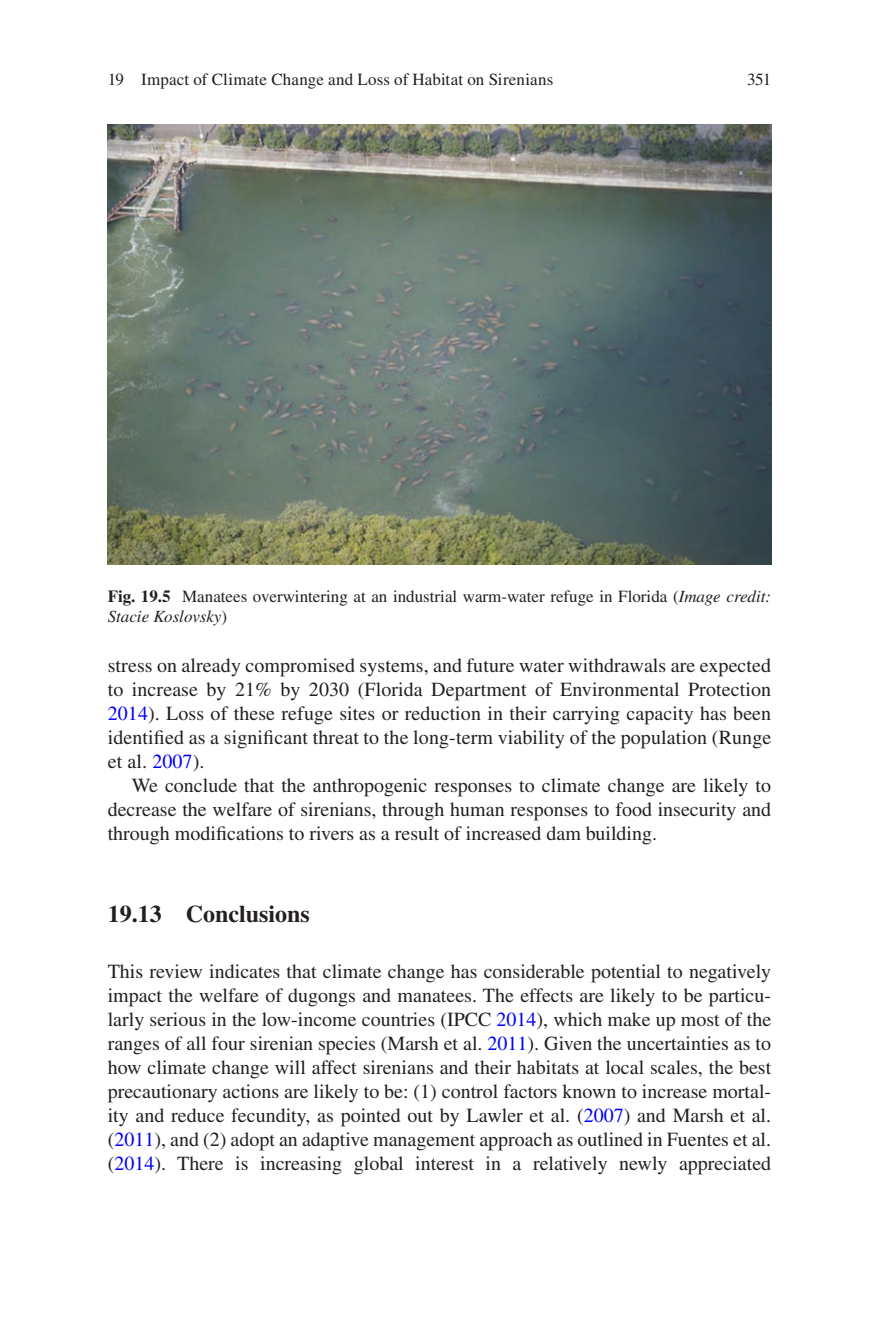
<style>
.page{position:relative;width:879px;height:1333px;background:#fff}
.page>*{position:absolute;margin:0;border:0;box-sizing:border-box;transform-origin:0 0}
.t1{font:700 24px "Qtrycl Times LT Std";color:#231f20}
.t2{font:20px/24px "Ktbgnb Times LT Std";color:#231f20;text-align:justify}
.t3{font:17px "Ktbgnb Times LT Std";color:#231f20}
.t4{font:italic 17px "Tpsqqc Times LT Std";color:#231f20}
.s1{font-family:"Qtrycl Times LT Std";font-weight:700}
.s2{font-family:"Tpsqqc Times LT Std";font-style:italic}
.s3{font-family:"Ktbgnb Times LT Std";font-style:normal}
.s4{color:#0000fa}
</style>
<div class="page">
<img style="left:108px;top:124px;width:663px;height:440px">
<p class="t3" style="left:108px;top:70px;width:447px">19 Impact of Climate Change and Loss of Habitat on Sirenians</p>
<p class="t3" style="left:747px;top:70px;width:26px">351</p>
<p class="t3" style="left:108px;top:587px;width:665px"><span class="s1">Fig. 19.5</span> Manatees overwintering at an industrial warm-water refuge in Florida (<span class="s2">Image credit:</span></p>
<p class="t4" style="left:108px;top:607px;width:121px">Stacie Koslovsky<span class="s3">)</span></p>
<p class="t2" style="left:108px;top:653px;width:665px">stress on already compromised systems, and future water withdrawals are expected to increase by 21% by 2030 (Florida Department of Environmental Protection <span class="s4">2014</span>). Loss of these refuge sites or reduction in their carrying capacity has been identified as a significant threat to the long-term viability of the population (Runge et al. <span class="s4">2007</span>).</p>
<p class="t2" style="left:108px;top:773px;width:665px;text-indent:24px">We conclude that the anthropogenic responses to climate change are likely to decrease the welfare of sirenians, through human responses to food insecurity and through modifications to rivers as a result of increased dam building.</p>
<p class="t1" style="left:108px;top:899px;width:204px">19.13 Conclusions</p>
<p class="t2" style="left:108px;top:959px;width:665px">This review indicates that climate change has considerable potential to negatively impact the welfare of dugongs and manatees. The effects are likely to be particu&shy;larly serious in the low-income countries (IPCC <span class="s4">2014</span>), which make up most of the ranges of all four sirenian species (Marsh et al. <span class="s4">2011</span>). Given the uncertainties as to how climate change will affect sirenians and their habitats at local scales, the best precautionary actions are likely to be: (1) control factors known to increase mortal&shy;ity and reduce fecundity, as pointed out by Lawler et al. (<span class="s4">2007</span>) and Marsh et al. (<span class="s4">2011</span>), and (2) adopt an adaptive management approach as outlined in Fuentes et al. (<span class="s4">2014</span>). There is increasing global interest in a relatively newly appreciated</p>
</div>
